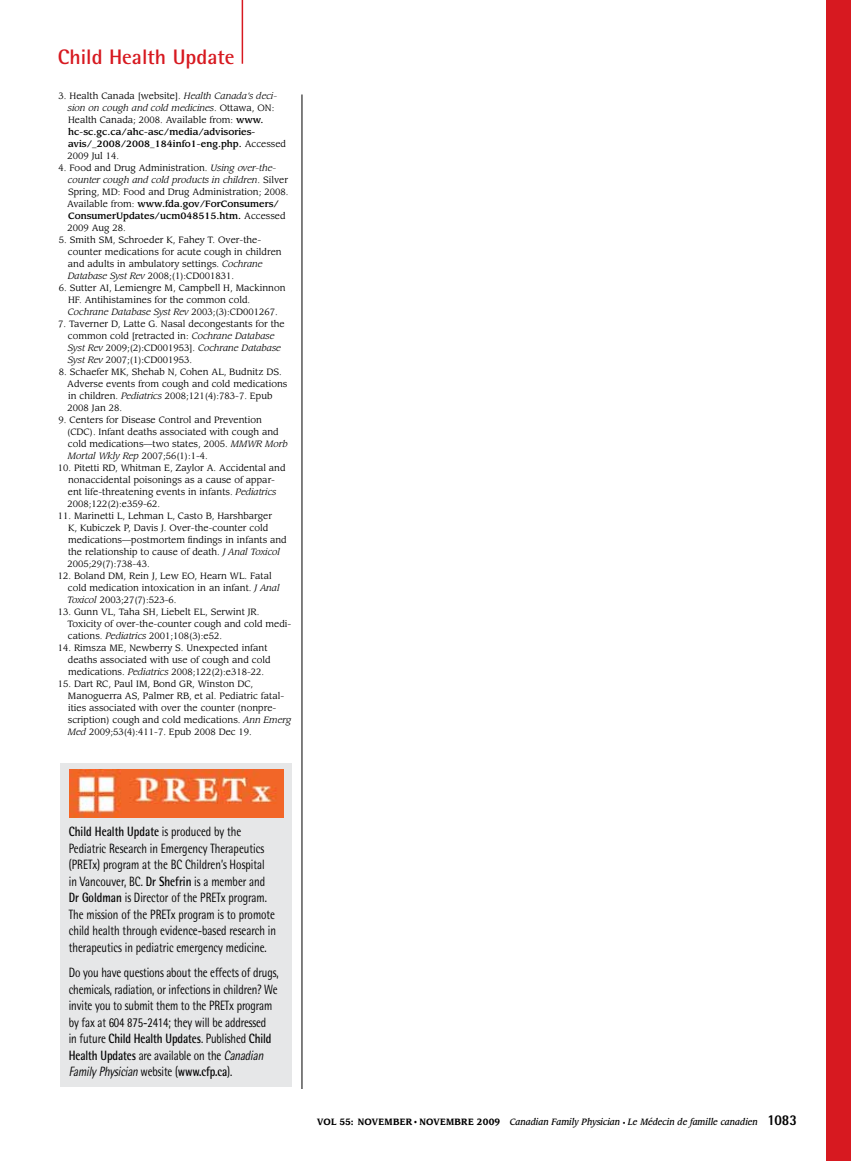
<style>
.page{position:relative;width:851px;height:1161px;background:#fff}
.page>*{position:absolute;margin:0;border:0;box-sizing:border-box;transform-origin:0 0}
.t1{font:700 21px "Rotis Semi Sans Std";color:#d71920}
.t2{font:13.5px/16.5px "Rotis Semi Sans Std";color:#000;scale:.8 1}
.t3{font:9px/12px "Leawood Std";color:#000}
.t4{font:italic 500 9px "Leawood Std";color:#000;scale:.9 1}
.s1{font-style:italic}
.s2{font-weight:500}
.s3{font-weight:700}
.s4{font-weight:700;font-style:normal}
.s5{font-family:"Times";font-weight:400;font-style:normal}
.s6{font-style:normal;font-size:6px}
.s7{font-family:"Rotis Semi Sans Std";font-weight:800;font-style:normal;font-size:15px}
</style>
<div class="page">
<hr style="left:242px;top:0;width:1px;height:64px;background:#d71920">
<div style="left:60px;top:764px;width:231px;height:324px;background:#e6e7e8"></div>
<img style="left:70px;top:770px;width:214px;height:48px">
<hr style="left:301px;top:94px;width:1px;height:995px;background:#000">
<div style="left:826px;top:0;width:24px;height:1161px;background:#d71920"></div>
<h1 class="t1" style="left:58px;top:44px;width:178px">Child Health Update</h1>
<p class="t3" style="left:68px;top:90px;width:220px;text-indent:-9px">3. Health Canada [website]. <span class="s1">Health Canada’s deci&shy;sion on cough and cold medicines</span>. Ottawa, ON:<br>Health Canada; 2008. Available from: <span class="s2">www. hc-sc.gc.ca/ahc-asc/media/advisories&shy;avis/_2008/2008_184info1-eng.php.</span> Accessed 2009 Jul 14.</p>
<p class="t3" style="left:67px;top:162px;width:222px;text-indent:-9px">4. Food and Drug Administration. <span class="s1">Using over-the&shy;counter cough and cold products in children</span>. Silver Spring, MD: Food and Drug Administration; 2008.<br>Available from: <span class="s2">www.fda.gov/ForConsumers/ ConsumerUpdates/ucm048515.htm.</span> Accessed 2009 Aug 28.</p>
<p class="t3" style="left:68px;top:234px;width:215px;text-indent:-9px">5. Smith SM, Schroeder K, Fahey T. Over-the&shy;counter medications for acute cough in children and adults in ambulatory settings. <span class="s1">Cochrane Database Syst Rev</span> 2008;(1):CD001831.</p>
<p class="t3" style="left:68px;top:282px;width:219px;text-indent:-9px">6. Sutter AI, Lemiengre M, Campbell H, Mackinnon<br>HF. Antihistamines for the common cold.<br><span class="s1">Cochrane Database Syst Rev</span> 2003;(3):CD001267.</p>
<p class="t3" style="left:68px;top:318px;width:218px;text-indent:-10px">7. Taverner D, Latte G. Nasal decongestants for the common cold [retracted in: <span class="s1">Cochrane Database Syst Rev</span> 2009;(2):CD001953]. <span class="s1">Cochrane Database Syst Rev</span> 2007;(1):CD001953.</p>
<p class="t3" style="left:67px;top:366px;width:222px;text-indent:-8px">8. Schaefer MK, Shehab N, Cohen AL, Budnitz DS.<br>Adverse events from cough and cold medications in children. <span class="s1">Pediatrics</span> 2008;121(4):783-7. Epub 2008 Jan 28.</p>
<p class="t3" style="left:67px;top:414px;width:222px;text-indent:-9px">9. Centers for Disease Control and Prevention (CDC). Infant deaths associated with cough and cold medications—two states, 2005. <span class="s1">MMWR Morb Mortal Wkly Rep</span> 2007;56(1):1-4.</p>
<p class="t3" style="left:68px;top:462px;width:219px;text-indent:-10px">10. Pitetti RD, Whitman E, Zaylor A. Accidental and nonaccidental poisonings as a cause of appar&shy;ent life-threatening events in infants. <span class="s1">Pediatrics </span>2008;122(2):e359-62.</p>
<p class="t3" style="left:68px;top:510px;width:221px;text-indent:-10px">11. Marinetti L, Lehman L, Casto B, Harshbarger<br>K, Kubiczek P, Davis J. Over-the-counter cold medications—postmortem findings in infants and the relationship to cause of death. <span class="s1">J Anal Toxicol </span>2005;29(7):738-43.</p>
<p class="t3" style="left:67px;top:570px;width:213px;text-indent:-10px">12. Boland DM, Rein J, Lew EO, Hearn WL. Fatal cold medication intoxication in an infant. <span class="s1">J Anal<br>Toxicol</span> 2003;27(7):523-6.</p>
<p class="t3" style="left:67px;top:606px;width:225px;text-indent:-10px">13. Gunn VL, Taha SH, Liebelt EL, Serwint JR.<br>Toxicity of over-the-counter cough and cold medi&shy;cations. <span class="s1">Pediatrics</span> 2001;108(3):e52.</p>
<p class="t3" style="left:68px;top:642px;width:204px;text-indent:-10px">14. Rimsza ME, Newberry S. Unexpected infant deaths associated with use of cough and cold medications. <span class="s1">Pediatrics</span> 2008;122(2):e318-22.</p>
<p class="t3" style="left:68px;top:677px;width:225px;text-indent:-10px">15. Dart RC, Paul IM, Bond GR, Winston DC, Manoguerra AS, Palmer RB, et al. Pediatric fatal&shy;ities associated with over the counter (nonpre&shy;scription) cough and cold medications. <span class="s1">Ann Emerg Med</span> 2009;53(4):411-7. Epub 2008 Dec 19.</p>
<p class="t2" style="left:69px;top:823px;width:260px"><span class="s3">Child Health Update</span> is produced by the Pediatric Research in Emergency Therapeutics (PRETx) program at the BC Children’s Hospital in Vancouver, BC. <span class="s3">Dr Shefrin</span> is a member and <span class="s3">Dr Goldman</span> is Director of the PRETx program.<br>The mission of the PRETx program is to promote child health through evidence-based research in therapeutics in pediatric emergency medicine.</p>
<p class="t2" style="left:69px;top:964px;width:264px">Do you have questions about the effects of drugs, chemicals, radiation, or infections in children? We invite you to submit them to the PRETx program by fax at 604 875-2414; they will be addressed<br>in future <span class="s3">Child Health Updates</span>. Published <span class="s3">Child Health Updates</span> are available on the <span class="s1">Canadian FamilyPhysician</span> website (<span class="s3">www.cfp.ca</span>).</p>
<p class="t4" style="left:317px;top:1116px;width:534px"><span class="s4">VOL 55: NOVEMBER</span> <span class="s5">•</span> <span class="s4">NOVEMBRE 2009</span> Canadian Family Physician <span class="s6">•</span> Le Médecin de famille canadien <span class="s7">1083</span></p>
</div>
